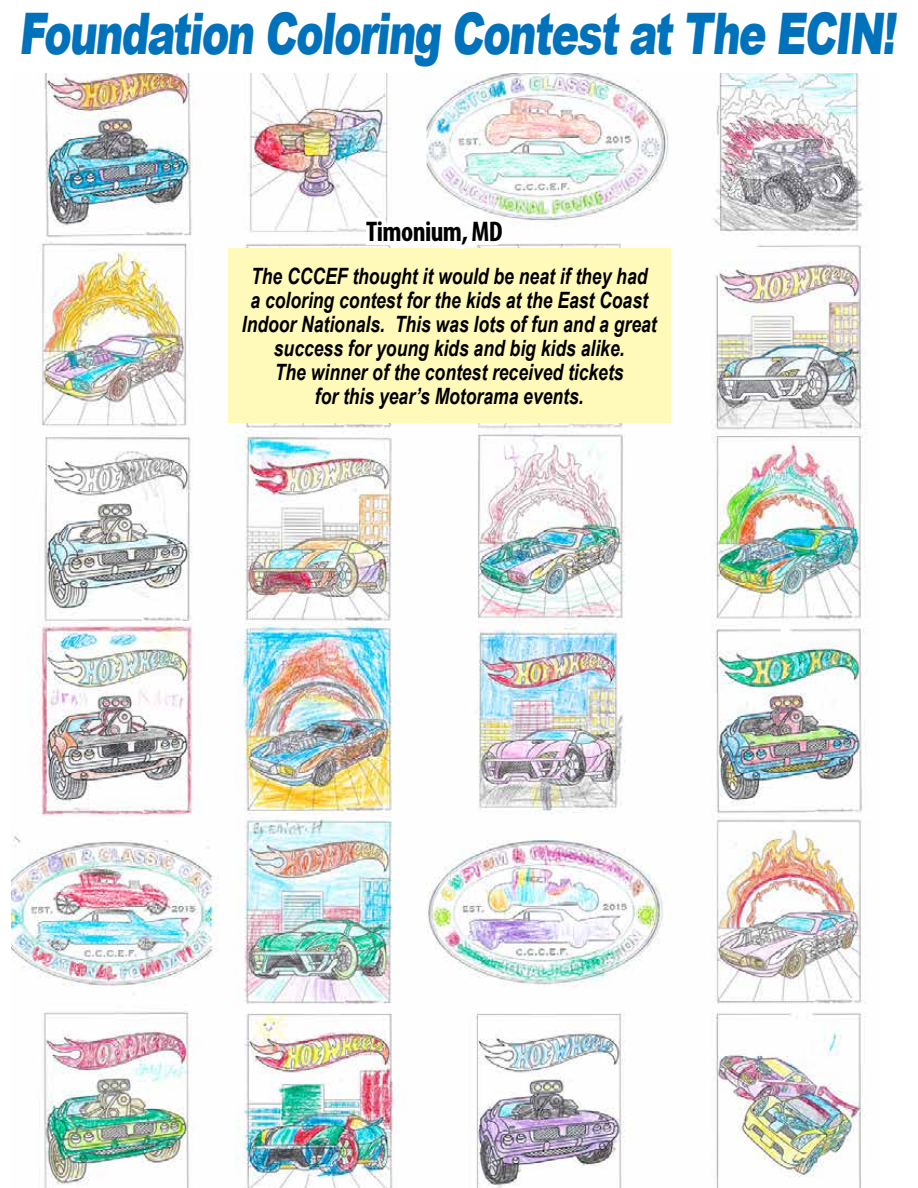
<style>
.page{position:relative;width:918px;height:1188px;background:#fff}
.page>*{position:absolute;margin:0;border:0;box-sizing:border-box;transform-origin:0 0}
.t1{font:900 57.3px "Arial";color:#0072bc;scale:.72 1}
.t2{font:700 condensed 28.5px "Myriad Pro";letter-spacing:-.02em;color:#000}
.t3{font:italic 700 22.5px/24px "Arial Narrow";color:#000;text-align:center;scale:.95 1}
</style>
<div class="page">
<img style="left:12px;top:73px;width:855px;height:1115px">
<div style="left:228px;top:248px;width:443px;height:175px;background:#fff9ba"></div>
<svg style="left:358px;top:118px;width:152px;height:132px"></svg>
<h1 class="t1" style="left:18px;top:-8px;width:1231px">Foundation Coloring ContestatThe ECIN!</h1>
<p class="t2" style="left:366px;top:214px;width:138px">Timonium, MD</p>
<p class="t3" style="left:242px;top:263px;width:438px">The CCCEF thought it would be neat if they had<br>a coloring contest for the kids at the East Coast Indoor Nationals. This was lots of fun and a great success for young kids and big kids alike.<br>The winner of the contest received tickets<br>for this year’s Motorama events.</p>
</div>
